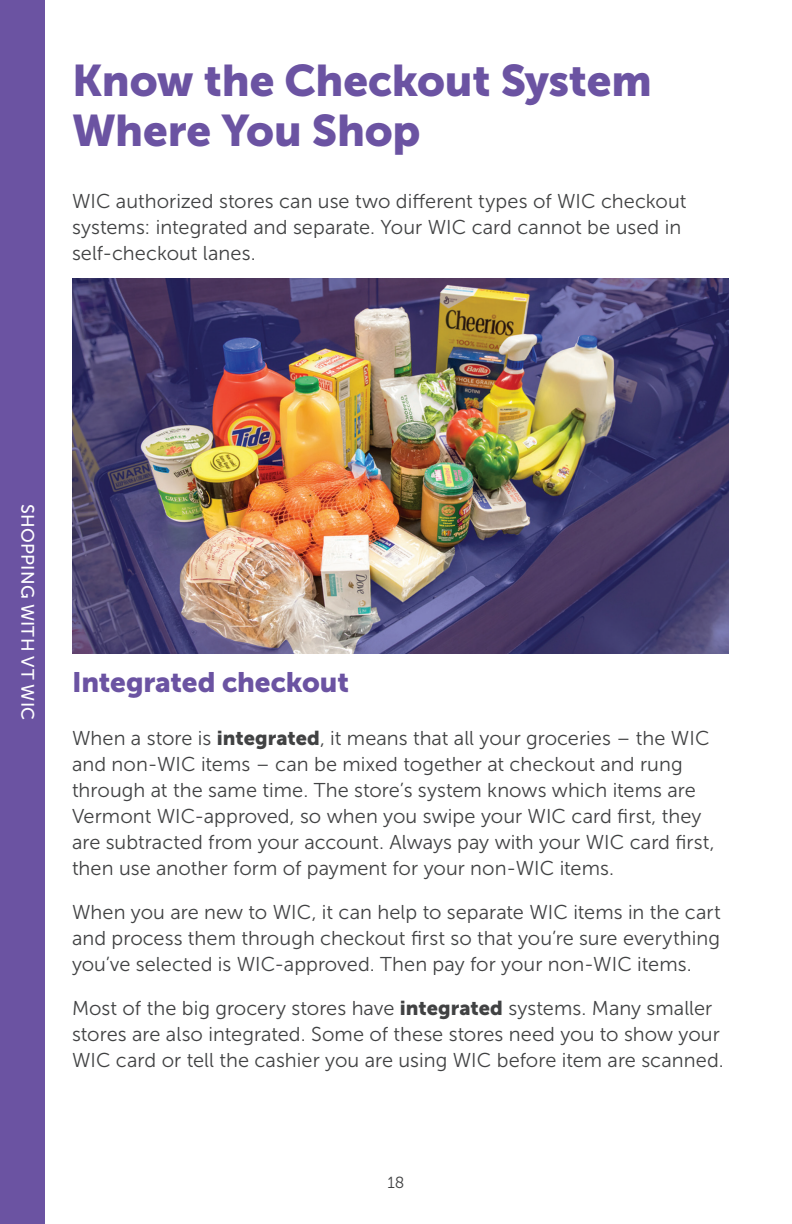
<style>
.page{position:relative;width:792px;height:1224px;background:#fff}
.page>*{position:absolute;margin:0;border:0;box-sizing:border-box;transform-origin:0 0}
.t1{font:44px/50px "Museo Sans 900";letter-spacing:-.005em;color:#6b53a2}
.t2{font:28px "Museo Sans 900";letter-spacing:-.01em;color:#6b53a2}
.Paragraph{font:20px/26px "Museo Sans 300";letter-spacing:.005em;color:#414243}
.t3{font:18px "Museo Sans 500";letter-spacing:.02em;color:#fff}
.t4{font:16px "Museo Sans 300";color:#414243}
.s1{font-family:"Museo Sans 900"}
</style>
<div class="page">
<div style="left:0;top:0;width:45px;height:1224px;background:#6b53a2"></div>
<img style="left:72px;top:278px;width:657px;height:375px">
<h1 class="t1" style="left:72px;top:55px;width:581px">Know the Checkout System<br>Where You Shop</h1>
<p class="Paragraph" style="left:72px;top:188px;width:616px">WIC authorized stores can use two different types of WIC checkout systems: integrated and separate. Your WIC card cannot be used in self-checkout lanes.</p>
<p class="t3" style="left:38px;top:504px;width:218px;rotate:90deg">SHOPPING WITH VT WIC</p>
<h2 class="t2" style="left:72px;top:666px;width:278px">Integrated checkout</h2>
<p class="Paragraph" style="left:72px;top:725px;width:644px">When a store is <span class="s1">integrated</span>, it means that all your groceries – the WIC and non-WIC items – can be mixed together at checkout and rung through at the same time. The store’s system knows which items are Vermont WIC-approved, so when you swipe your WIC card first, they are subtracted from your account. Always pay with your WIC card first, then use another form of payment for your non-WIC items.</p>
<p class="Paragraph" style="left:72px;top:899px;width:650px;text-align:justify">When you are new to WIC, it can help to separate WIC items in the cart and process them through checkout first so that you’re sure everything you’ve selected is WIC-approved. Then pay for your non-WIC items.</p>
<p class="Paragraph" style="left:72px;top:995px;width:653px">Most of the big grocery stores have <span class="s1">integrated</span> systems. Many smaller stores are also integrated. Some of these stores need you to show your<br>WIC card or tell the cashier you are using WIC before item are scanned.</p>
<p class="t4" style="left:387px;top:1174px;width:19px">18</p>
</div>
